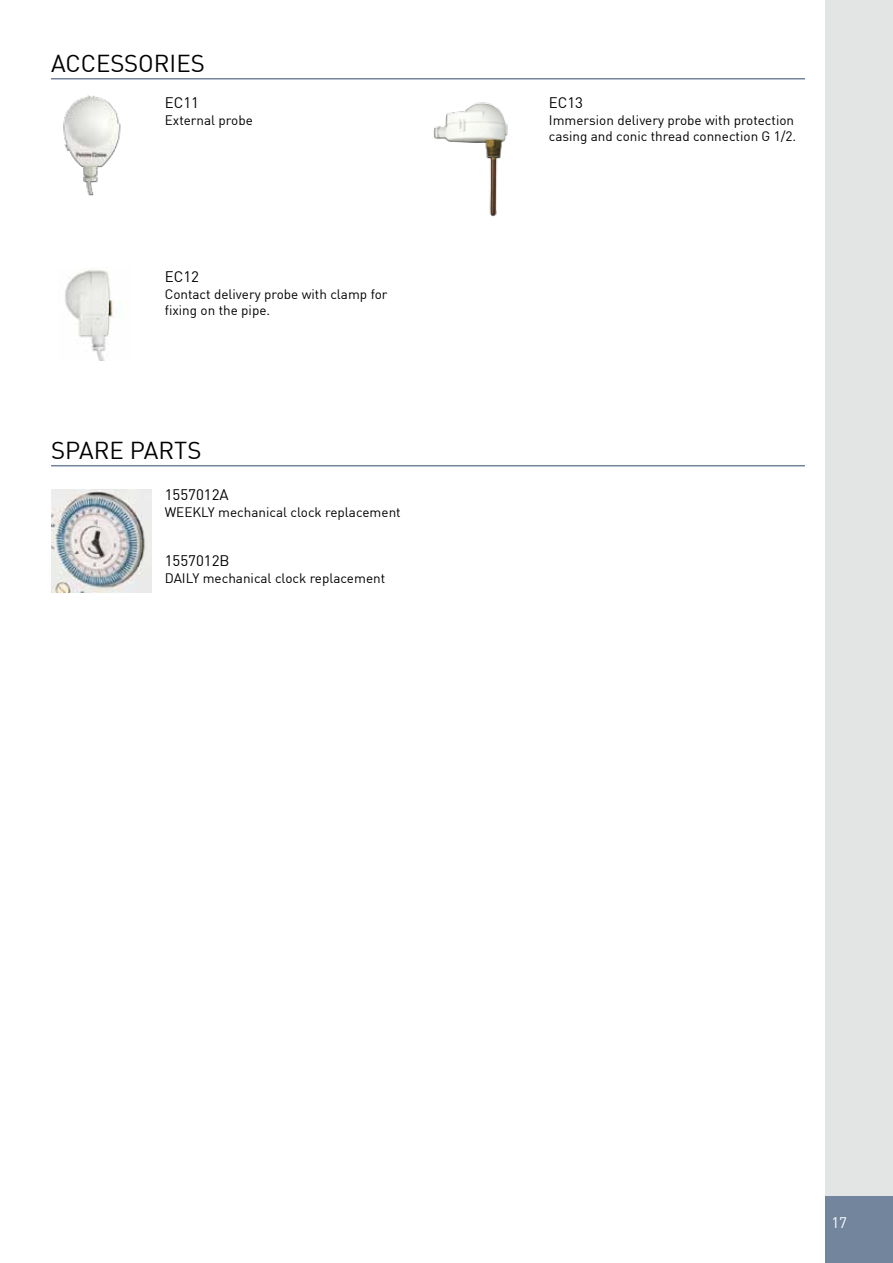
<style>
.page{position:relative;width:893px;height:1263px;background:#fff}
.page>*{position:absolute;margin:0;border:0;box-sizing:border-box;transform-origin:0 0}
.t1{font:24px "DIN";color:#000}
.t2{font:15px "DIN";color:#000}
.t3{font:15px "DIN";color:#fff}
.t4{font:13.5px/16.5px "DIN";color:#000}
</style>
<div class="page">
<div style="left:825px;top:0;width:68px;height:1263px;background:#e3e4e4"></div>
<div style="left:825px;top:1196px;width:68px;height:67px;background:#72859d"></div>
<hr style="left:51px;top:78px;width:754px;height:1px;background:#72859d">
<hr style="left:51px;top:465px;width:754px;height:1px;background:#72859d">
<img style="left:51px;top:489px;width:100px;height:103px">
<img style="left:433px;top:102px;width:75px;height:115px">
<img style="left:63px;top:95px;width:58px;height:101px">
<img style="left:65px;top:268px;width:49px;height:92px">
<h1 class="t1" style="left:51px;top:48px;width:155px">ACCESSORIES</h1>
<p class="t2" style="left:165px;top:93px;width:36px">EC11</p>
<p class="t4" style="left:165px;top:111px;width:90px">External probe</p>
<p class="t2" style="left:165px;top:267px;width:36px">EC12</p>
<p class="t4" style="left:165px;top:285px;width:224px">Contact delivery probe with clamp for fixing on the pipe.</p>
<h1 class="t1" style="left:51px;top:435px;width:152px">SPARE PARTS</h1>
<p class="t2" style="left:165px;top:485px;width:65px">1557012A</p>
<p class="t4" style="left:165px;top:503px;width:237px">WEEKLY mechanical clock replacement</p>
<p class="t2" style="left:165px;top:551px;width:64px">1557012B</p>
<p class="t4" style="left:165px;top:569px;width:222px">DAILY mechanical clock replacement</p>
<p class="t2" style="left:549px;top:93px;width:36px">EC13</p>
<p class="t4" style="left:549px;top:111px;width:249px">Immersion delivery probe with protection casing and conic thread connection G 1/2.</p>
<p class="t3" style="left:831px;top:1213px;width:17px">17</p>
</div>
